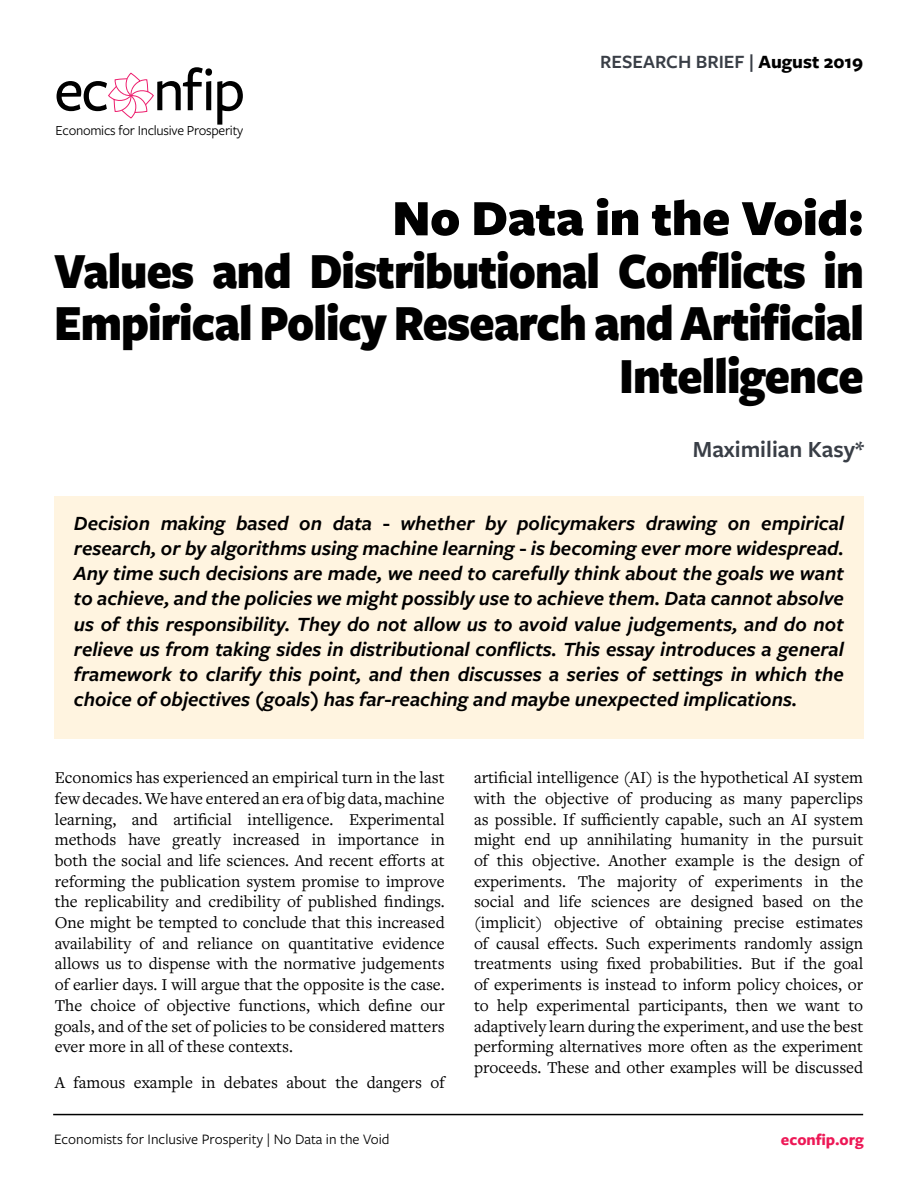
<style>
.page{position:relative;width:918px;height:1188px;background:#fff}
.page>*{position:absolute;margin:0;border:0;box-sizing:border-box;transform-origin:0 0}
.t1{font:500 61.8px "Freight Sans Pro";color:#000}
.t2{font:900 52.5px/52.5px "Freight Sans Pro";letter-spacing:-.02em;color:#000;text-align:right}
.t3{font:600 24px "Freight Sans Pro";color:#393e46}
.t4{font:italic 600 21px/25.2px "Freight Sans Pro";color:#000;text-align:justify}
.t5{font:600 19.5px "Freight Sans Pro";color:#393e46}
.t6{font:17.25px/20.7px "Freight Text Pro";color:#000;text-align:justify}
.t7{font:700 16.5px "Freight Sans Pro";color:#ed1856}
.t8{font:15px "Freight Sans Pro";color:#000}
.t9{font:14.4px "Freight Sans Pro";letter-spacing:-.02em;color:#000}
.s1{font-weight:700;color:#000}
</style>
<div class="page">
<svg style="left:108px;top:72px;width:46px;height:47px"></svg>
<div style="left:54px;top:496px;width:810px;height:243px;background:#fff4e0"></div>
<hr style="left:53px;top:1114px;width:810px;height:1px;background:#000">
<h1 class="t1" style="left:54px;top:49px;width:193px">ec nfip</h1>
<p class="t9" style="left:55px;top:120px;width:189px">Economics for Inclusive Prosperity</p>
<p class="t5" style="left:600px;top:49px;width:265px">RESEARCH BRIEF | <span class="s1">August 2019</span></p>
<h2 class="t2" style="left:54px;top:190px;width:812px">No Data in the Void:<br>Values and Distributional Conflicts in<br>Empirical Policy Research and Artificial<br>Intelligence</h2>
<h3 class="t3" style="left:693px;top:433px;width:173px">Maximilian Kasy*</h3>
<p class="t4" style="left:74px;top:510px;width:772px">Decision making based on data - whether by policymakers drawing on empirical research, or by algorithms using machine learning - is becoming ever more widespread.<br>Any time such decisions are made, we need to carefully think about the goals we want to achieve, and the policies we might possibly use to achieve them. Data cannot absolve us of this responsibility. They do not allow us to avoid value judgements, and do not relieve us from taking sides in distributional conflicts. This essay introduces a general framework to clarify this point, and then discusses a series of settings in which the choice of objectives (goals) has far-reaching and maybe unexpected implications.</p>
<p class="t6" style="left:55px;top:767px;width:392px">Economics has experienced an empirical turn in the last few decades. We have entered an era of big data, machine learning, and artificial intelligence. Experimental methods have greatly increased in importance in both the social and life sciences. And recent efforts at reforming the publication system promise to improve the replicability and credibility of published findings.<br>One might be tempted to conclude that this increased availability of and reliance on quantitative evidence allows us to dispense with the normative judgements of earlier days. I will argue that the opposite is the case.<br>The choice of objective functions, which define our goals, and of the set of policies to be considered matters ever more in all of these contexts.</p>
<p class="t6" style="left:55px;top:1071px;width:391px">A famous example in debates about the dangers of</p>
<p class="t8" style="left:54px;top:1129px;width:337px">Economists for Inclusive Prosperity | No Data in the Void</p>
<p class="t6" style="left:474px;top:767px;width:391px">artificial intelligence (AI) is the hypothetical AI system with the objective of producing as many paperclips as possible. If sufficiently capable, such an AI system might end up annihilating humanity in the pursuit of this objective. Another example is the design of experiments. The majority of experiments in the social and life sciences are designed based on the (implicit) objective of obtaining precise estimates of causal effects. Such experiments randomly assign treatments using fixed probabilities. But if the goal of experiments is instead to inform policy choices, or to help experimental participants, then we want to adaptively learn during the experiment, and use the best performing alternatives more often as the experiment proceeds. These and other examples will be discussed</p>
<p class="t7" style="left:781px;top:1128px;width:85px">econfip.org</p>
</div>
